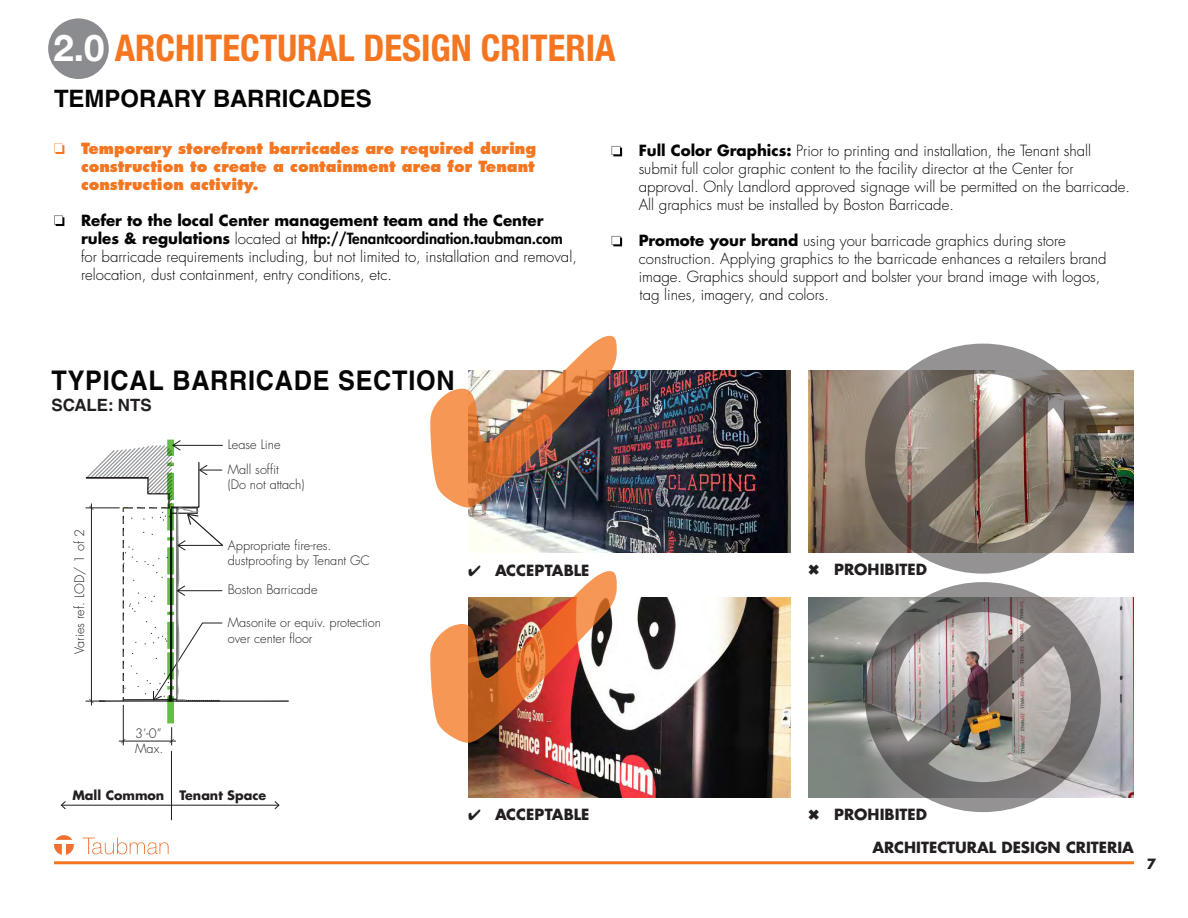
<style>
.page{position:relative;width:1188px;height:918px;background:#fff}
.page>*{position:absolute;margin:0;border:0;box-sizing:border-box;transform-origin:0 0}
.SECTION_TITLES{font:700 condensed 36.6px "Helvetica Neue";color:#f47621}
.t1{font:700 27.15px "Helvetica LT Std";letter-spacing:.03em;color:#050605;scale:.93 1}
.t2{font:700 24px "Helvetica LT Std";letter-spacing:-.005em;color:#040503}
.t3{font:700 16.95px "Helvetica LT Std";color:#231f20}
.t4{font:300 15px/18px "Futura Std";color:#040503}
.t5{font:800 15px/18px "Futura Std";color:#f47621;text-align:justify}
.t6{font:700 15px "Futura Std";color:#231f20}
.t7{font:700 13.8px "Futura Std";color:#231f20}
.t8{font:300 12.75px/15.3px "Futura Std";color:#231f20}
.t9{font:700 12.75px "Futura Std";color:#231f20}
.s1{font-stretch:normal;color:#fff}
.s2{font-weight:700}
.s3{font-weight:800}
</style>
<div class="page">
<hr style="left:54px;top:861px;width:1080px;height:3px;background:#f47621">
<svg style="left:83px;top:838px;width:86px;height:16px"></svg>
<img style="left:808px;top:370px;width:325px;height:183px">
<img style="left:617px;top:370px;width:174px;height:183px">
<img style="left:469px;top:597px;width:322px;height:200px">
<img style="left:808px;top:597px;width:325px;height:200px">
<hr style="left:171px;top:751px;width:1px;height:69px;background:#231f20">
<hr style="left:62px;top:805px;width:217px;height:1px;background:#231f20">
<svg style="left:54px;top:801px;width:20px;height:54px"></svg>
<svg style="left:275px;top:801px;width:5px;height:8px"></svg>
<svg style="left:85px;top:440px;width:204px;height:305px"></svg>
<svg style="left:864px;top:582px;width:234px;height:224px"></svg>
<div style="left:48px;top:18px;width:61px;height:61px;background:#8a8c8f;border-radius:50%"></div>
<svg style="left:864px;top:343px;width:234px;height:225px"></svg>
<svg style="left:612px;top:146px;width:10px;height:10px"></svg>
<svg style="left:612px;top:236px;width:10px;height:10px"></svg>
<svg style="left:54px;top:144px;width:10px;height:10px"></svg>
<svg style="left:54px;top:216px;width:10px;height:10px"></svg>
<img style="left:468px;top:370px;width:149px;height:373px">
<p class="SECTION_TITLES" style="left:54px;top:26px;width:564px"><span class="s1">2.0</span> ARCHITECTURAL DESIGN CRITERIA</p>
<p class="t2" style="left:54px;top:84px;width:319px">TEMPORARY BARRICADES</p>
<p class="t5" style="left:81px;top:139px;width:457px">Temporary storefront barricades are required during construction to create a containment area for Tenant construction activity.</p>
<p class="t4" style="left:81px;top:212px;width:498px"><span class="s2">Refer to the local Center management team and the Center rules &amp; regulations</span> located at <span class="s3">http://Tenantcoordination.taubman.com </span>for barricade requirements including, but not limited to, installation and removal, relocation, dust containment, entry conditions, etc.</p>
<p class="t4" style="left:639px;top:142px;width:493px"><span class="s2">Full Color Graphics:</span> Prior to printing and installation, the Tenant shall submit full color graphic content to the facility director at the Center for approval. Only Landlord approved signage will be permitted on the barricade.<br>All graphics must be installed by Boston Barricade.</p>
<p class="t4" style="left:639px;top:232px;width:470px"><span class="s2">Promote your brand</span> using your barricade graphics during store construction. Applying graphics to the barricade enhances a retailers brand image. Graphics should support and bolster your brand image with logos,</p>
<p class="t4" style="left:640px;top:286px;width:191px">tag lines, imagery, and colors.</p>
<p class="t1" style="left:52px;top:364px;width:435px">TYPICAL BARRICADE SECTION</p>
<p class="t3" style="left:52px;top:394px;width:102px">SCALE: NTS</p>
<p class="t8" style="left:228px;top:433px;width:54px;line-height:24.5px">Lease Line<br>Mall soffit</p>
<p class="t8" style="left:228px;top:477px;width:78px">(Do not attach)</p>
<p class="t8" style="left:72px;top:654px;width:126px;rotate:-90deg">Varies ref. LOD/ 1 of 2</p>
<p class="t8" style="left:228px;top:538px;width:144px">Appropriate fire-res. dustproofing by Tenant GC</p>
<p class="t8" style="left:228px;top:582px;width:91px">Boston Barricade</p>
<p class="t8" style="left:228px;top:616px;width:155px">Masonite or equiv. protection over center floor</p>
<p class="t6" style="left:468px;top:560px;width:123px">✔ ACCEPTABLE</p>
<p class="t6" style="left:834px;top:560px;width:94px">PROHIBITED</p>
<p class="t8" style="left:135px;top:726px;width:30px">3’-0”<br>Max.</p>
<p class="t9" style="left:72px;top:786px;width:195px">Mall Common Tenant Space</p>
<p class="t6" style="left:468px;top:805px;width:123px">✔ ACCEPTABLE</p>
<p class="t6" style="left:834px;top:804px;width:94px">PROHIBITED</p>
<p class="t6" style="left:872px;top:838px;width:263px">ARCHITECTURAL DESIGN CRITERIA</p>
<p class="t7" style="left:1147px;top:854px;width:11px">7</p>
</div>
